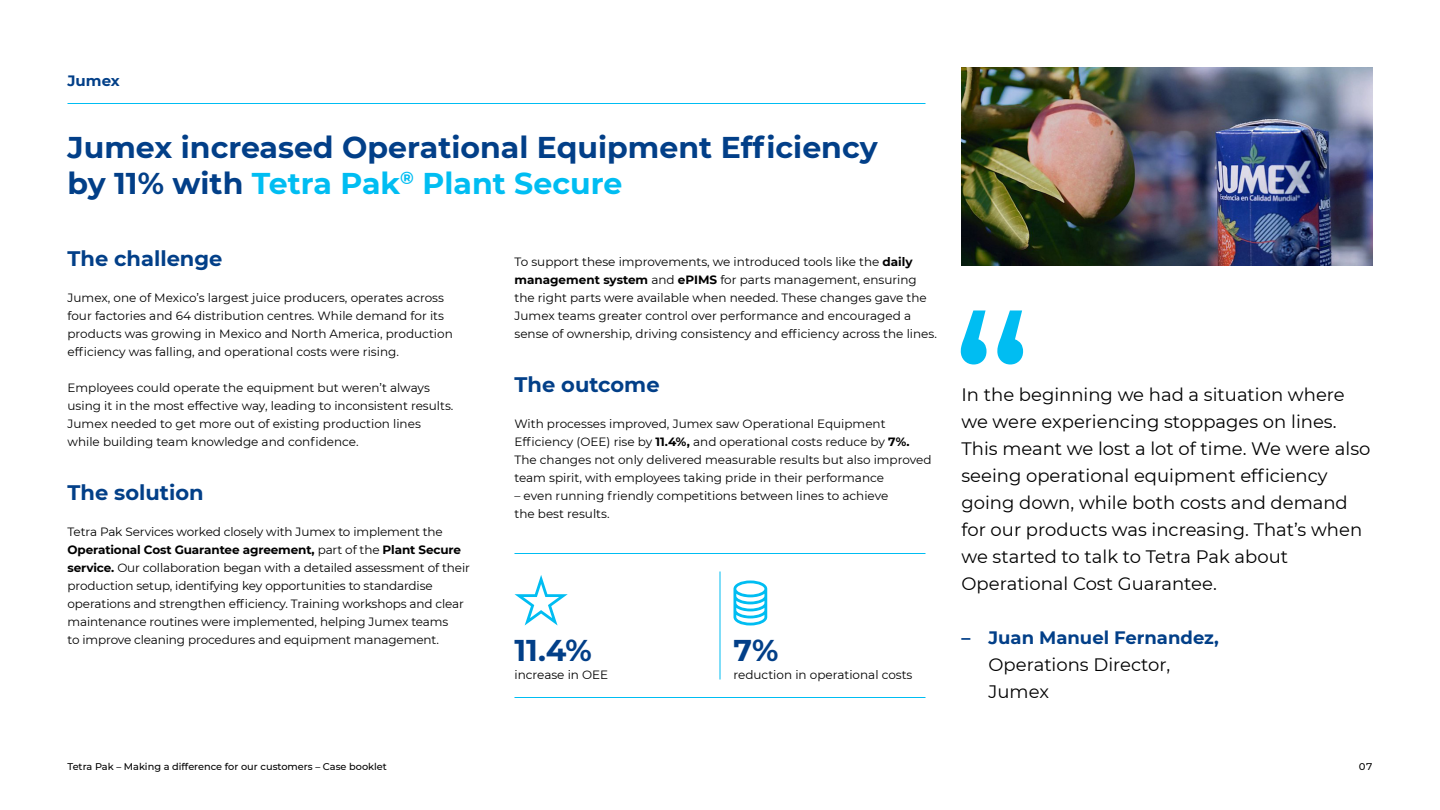
<style>
.page{position:relative;width:1440px;height:810px;background:#fff}
.page>*{position:absolute;margin:0;border:0;box-sizing:border-box;transform-origin:0 0}
.H3___40_48{font:700 30px/36px "Montserrat";color:#023f88}
.H5___28_42{font:700 21px "Montserrat";color:#023f88}
.Copy_1_-_24_36{font:18px/27px "Montserrat";color:#000}
.H6_-_20_24{font:700 15px "Montserrat";color:#023f88}
.Copy_3___16_24{font:12px/18px "Montserrat";color:#000}
.t1{font:500 9.75px "Montserrat";color:#000}
.s1{color:#00bdf2}
.s2{font-weight:700}
.s3{font-weight:700;color:#023f88}
</style>
<div class="page">
<hr style="left:68px;top:103px;width:858px;height:1px;background:#00bdf2">
<hr style="left:514px;top:553px;width:411px;height:1px;background:#00bdf2">
<hr style="left:514px;top:697px;width:411px;height:1px;background:#00bdf2">
<hr style="left:720px;top:572px;width:1px;height:108px;background:#00bdf2">
<svg style="left:961px;top:310px;width:62px;height:54px"></svg>
<img style="left:962px;top:68px;width:410px;height:198px">
<svg style="left:514px;top:575px;width:54px;height:50px"></svg>
<svg style="left:734px;top:580px;width:33px;height:46px"></svg>
<p class="H6_-_20_24" style="left:68px;top:69px;width:54px">Jumex</p>
<p class="H3___40_48" style="left:68px;top:127px;width:812px">Jumex increased Operational Equipment Efficiency by 11% with <span class="s1">Tetra Pak</span><sup>®</sup> <span class="s1">Plant Secure</span></p>
<p class="H5___28_42" style="left:68px;top:243px;width:157px">The challenge</p>
<p class="Copy_3___16_24" style="left:68px;top:288px;width:387px">Jumex, one of Mexico’s largest juice producers, operates across four factories and 64 distribution centres. While demand for its products was growing in Mexico and North America, production efficiency was falling, and operational costs were rising.</p>
<p class="Copy_3___16_24" style="left:68px;top:378px;width:387px">Employees could operate the equipment but weren’t always using it in the most effective way, leading to inconsistent results.<br>Jumex needed to get more out of existing production lines while building team knowledge and confidence.</p>
<p class="H5___28_42" style="left:68px;top:477px;width:138px">The solution</p>
<p class="Copy_3___16_24" style="left:68px;top:522px;width:404px">Tetra Pak Services worked closely with Jumex to implement the <span class="s2">Operational Cost Guarantee agreement,</span> part of the <span class="s2">Plant Secure service.</span> Our collaboration began with a detailed assessment of their production setup, identifying key opportunities to standardise operations and strengthen efficiency. Training workshops and clear maintenance routines were implemented, helping Jumex teams<br>to improve cleaning procedures and equipment management.</p>
<p class="Copy_3___16_24" style="left:514px;top:252px;width:424px">To support these improvements, we introduced tools like the <span class="s2">daily management system</span> and <span class="s2">ePIMS</span> for parts management, ensuring the right parts were available when needed. These changes gave the Jumex teams greater control over performance and encouraged a sense of ownership, driving consistency and efficiency across the lines.</p>
<p class="H5___28_42" style="left:514px;top:369px;width:147px">The outcome</p>
<p class="Copy_3___16_24" style="left:514px;top:414px;width:418px">With processes improved, Jumex saw Operational Equipment Efficiency (OEE) rise by <span class="s2">11.4%,</span> and operational costs reduce by <span class="s2">7%.<br></span>The changes not only delivered measurable results but also improved team spirit, with employees taking pride in their performance</p>
<p class="Copy_3___16_24" style="left:514px;top:486px;width:375px">– even running friendly competitions between lines to achieve the best results.</p>
<p class="H3___40_48" style="left:514px;top:631px;width:79px">11.4%</p>
<p class="Copy_3___16_24" style="left:514px;top:666px;width:95px">increase in OEE</p>
<p class="H3___40_48" style="left:734px;top:631px;width:47px">7%</p>
<p class="Copy_3___16_24" style="left:734px;top:666px;width:181px">reduction in operational costs</p>
<p class="Copy_1_-_24_36" style="left:962px;top:380px;width:410px">In the beginning we had a situation where we were experiencing stoppages on lines.<br>This meant we lost a lot of time. We were also seeing operational equipment efficiency going down, while both costs and demand for our products was increasing. That’s when we started to talk to Tetra Pak about Operational Cost Guarantee.</p>
<p class="Copy_1_-_24_36" style="left:988px;top:623px;width:232px;text-indent:-27px"><span class="s3">– Juan Manuel Fernandez,<br></span>Operations Director,<br>Jumex</p>
<p class="t1" style="left:68px;top:759px;width:321px">Tetra Pak – Making a difference for our customers – Case booklet</p>
<p class="t1" style="left:1359px;top:759px;width:15px">07</p>
</div>
